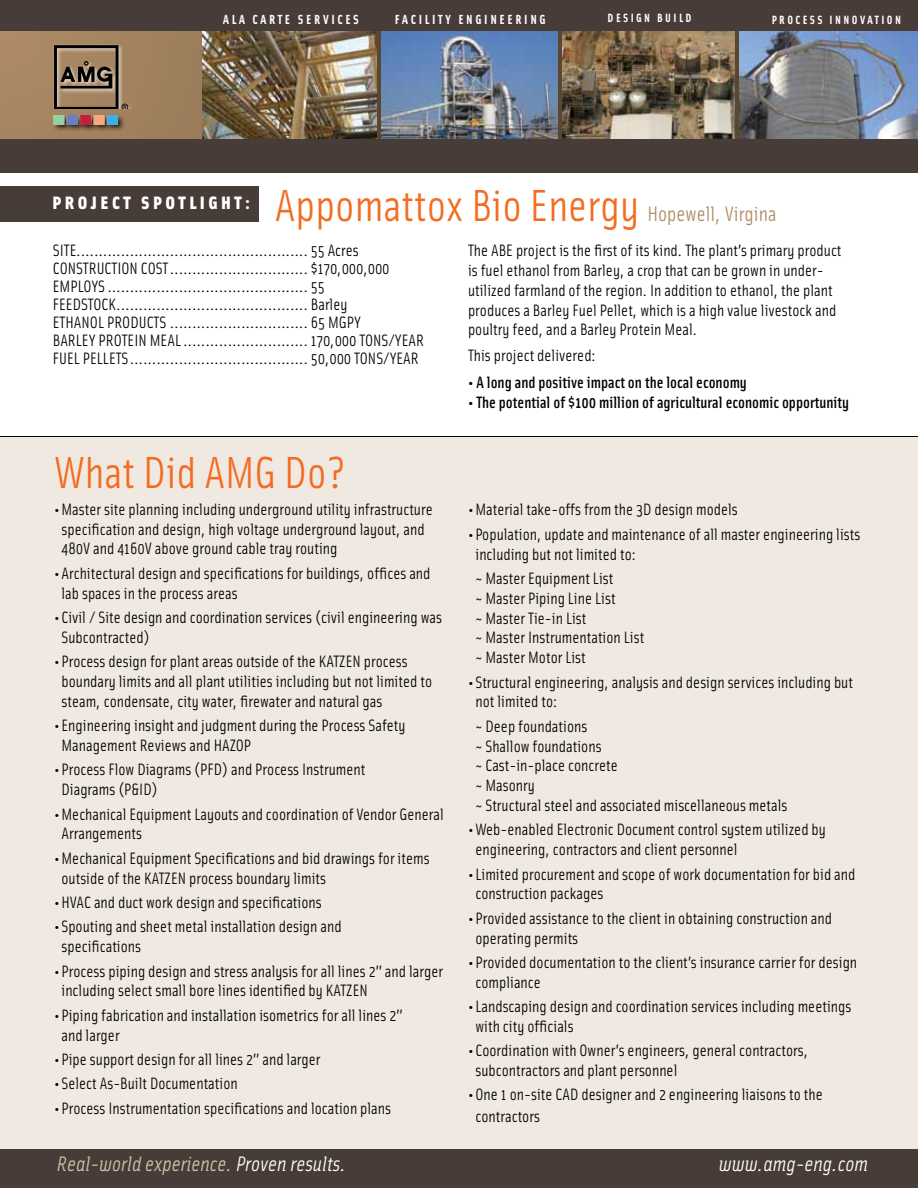
<style>
.page{position:relative;width:918px;height:1188px;background:#fff}
.page>*{position:absolute;margin:0;border:0;box-sizing:border-box;transform-origin:0 0}
.t1{font:45px "Solex";color:#f36c21}
.t2{font:italic 21px "Solex";color:#d4c2ad}
.t3{font:italic 21px "Solex";color:#fff}
.t4{font:900 18px "Solex";letter-spacing:.2em;color:#fff}
.t5{font:16.5px/19.8px "Solex";color:#000}
.t6{font:500 16.5px "Solex";color:#000}
.t7{font:700 13.2px "Solex";letter-spacing:.2em;color:#fff}
.t8{font:700 12px "Solex";letter-spacing:.2em;color:#fff}
.s1{font-size:21px;color:#ae8b65}
.s2{color:#fff}
</style>
<div class="page">
<div style="left:0;top:186px;width:258px;height:36px;background:#483c38"></div>
<div style="left:0;top:436px;width:918px;height:713px;background:#efe9e1"></div>
<div style="left:0;top:12px;width:918px;height:128px;background:#a2825f"></div>
<div style="left:52px;top:114px;width:73px;height:18px;background:#000;opacity:.75"></div>
<img style="left:54px;top:115px;width:64px;height:9px">
<svg style="left:54px;top:45px;width:74px;height:63px"></svg>
<img style="left:381px;top:31px;width:177px;height:108px">
<img style="left:561px;top:31px;width:174px;height:108px">
<img style="left:739px;top:31px;width:179px;height:108px">
<img style="left:202px;top:31px;width:175px;height:108px">
<hr style="left:377px;top:31px;width:4px;height:115px;background:#594730">
<hr style="left:558px;top:31px;width:3px;height:117px;background:#594730">
<hr style="left:735px;top:30px;width:4px;height:118px;background:#594730">
<div style="left:0;top:139px;width:918px;height:33px;background:#483c38"></div>
<div style="left:0;top:0;width:918px;height:31px;background:#483c38"></div>
<div style="left:0;top:1149px;width:918px;height:39px;background:#483c38"></div>
<p class="t7" style="left:223px;top:10px;width:137px">ALA CARTE SERVICES</p>
<p class="t7" style="left:395px;top:10px;width:153px">FACILITY ENGINEERING</p>
<p class="t8" style="left:608px;top:10px;width:85px">DESIGN BUILD</p>
<p class="t8" style="left:772px;top:12px;width:131px">PROCESS INNOVATION</p>
<p class="t4" style="left:53px;top:190px;width:199px">PROJECT SPOTLIGHT:</p>
<h1 class="t1" style="left:275px;top:177px;width:503px">Appomattox Bio Energy <span class="s1">Hopewell, Virgina</span></h1>
<p class="t5" style="left:53px;top:241px;width:373px;line-height:18px">SITE.................................................... 55 Acres CONSTRUCTION COST............................... $170,000,000<br>EMPLOYS ............................................. 55<br>FEEDSTOCK........................................... Barley<br>ETHANOL PRODUCTS ............................... 65 MGPY<br>BARLEY PROTEIN MEAL............................ 170,000 TONS/YEAR FUEL PELLETS........................................ 50,000 TONS/YEAR</p>
<p class="t5" style="left:468px;top:240px;width:375px">The ABE project is the first of its kind. The plant’s primary product is fuel ethanol from Barley, a crop that can be grown in under&shy;utilized farmland of the region. In addition to ethanol, the plant produces a Barley Fuel Pellet, which is a high value livestock and poultry feed, and a Barley Protein Meal.</p>
<p class="t5" style="left:468px;top:345px;width:130px">This project delivered:</p>
<p class="t6" style="left:468px;top:371px;width:280px">• A long and positive impact on the local economy</p>
<p class="t6" style="left:468px;top:391px;width:383px">• The potential of $100 million of agricultural economic opportunity</p>
<h1 class="t1" style="left:54px;top:444px;width:293px">What Did AMG Do?</h1>
<p class="t5" style="left:62px;top:499px;width:373px;text-indent:-8px">•Master site planning including underground utility infrastructure specification and design, high voltage underground layout, and<br>480V and 4160V above ground cable tray routing</p>
<p class="t5" style="left:62px;top:563px;width:371px;text-indent:-8px">•Architectural design and specifications for buildings, offices and lab spaces in the process areas</p>
<p class="t5" style="left:62px;top:607px;width:382px;text-indent:-8px">• Civil / Site design and coordination services (civil engineering was<br>Subcontracted)</p>
<p class="t5" style="left:62px;top:651px;width:372px;text-indent:-8px">• Process design for plant areas outside of the KATZEN process boundary limits and all plant utilities including but not limited to steam, condensate, city water, firewater and natural gas</p>
<p class="t5" style="left:62px;top:715px;width:346px;text-indent:-8px">• Engineering insight and judgment during the Process Safety<br>Management Reviews and HAZOP</p>
<p class="t5" style="left:62px;top:759px;width:306px;text-indent:-8px">• Process Flow Diagrams (PFD) and Process Instrument<br>Diagrams (P&amp;ID)</p>
<p class="t5" style="left:62px;top:803px;width:384px;text-indent:-8px">•Mechanical Equipment Layouts and coordination of Vendor General<br>Arrangements</p>
<p class="t5" style="left:62px;top:848px;width:370px;text-indent:-8px">•Mechanical Equipment Specifications and bid drawings for items outside of the KATZEN process boundary limits</p>
<p class="t5" style="left:54px;top:892px;width:269px">•HVAC and duct work design and specifications</p>
<p class="t5" style="left:62px;top:916px;width:282px;text-indent:-8px">• Spouting and sheet metal installation design and specifications</p>
<p class="t5" style="left:62px;top:960px;width:383px;text-indent:-8px">• Process piping design and stress analysis for all lines 2” and larger including select small bore lines identified by KATZEN</p>
<p class="t5" style="left:62px;top:1005px;width:343px;text-indent:-8px">• Piping fabrication and installation isometrics for all lines 2” and larger</p>
<p class="t5" style="left:54px;top:1049px;width:268px">• Pipe support design for all lines 2” and larger</p>
<p class="t5" style="left:54px;top:1073px;width:185px">• Select As-Built Documentation</p>
<p class="t5" style="left:54px;top:1097px;width:339px">• Process Instrumentation specifications and location plans</p>
<p class="t5" style="left:468px;top:499px;width:271px">•Material take-offs from the 3D design models</p>
<p class="t5" style="left:476px;top:524px;width:386px;text-indent:-8px">• Population, update and maintenance of all master engineering lists including but not limited to:</p>
<p class="t5" style="left:476px;top:568px;width:170px">~ Master Equipment List<br>~ Master Piping Line List<br>~ Master Tie-in List<br>~ Master Instrumentation List ~ Master Motor List</p>
<p class="t5" style="left:476px;top:671px;width:379px;text-indent:-8px">• Structural engineering, analysis and design services including but not limited to:</p>
<p class="t5" style="left:476px;top:716px;width:314px">~ Deep foundations<br>~ Shallow foundations<br>~ Cast-in-place concrete<br>~ Masonry<br>~ Structural steel and associated miscellaneous metals</p>
<p class="t5" style="left:476px;top:819px;width:352px;text-indent:-8px">•Web-enabled Electronic Document control system utilized by engineering, contractors and client personnel</p>
<p class="t5" style="left:476px;top:863px;width:381px;text-indent:-8px">•Limited procurement and scope of work documentation for bid and construction packages</p>
<p class="t5" style="left:476px;top:907px;width:358px;text-indent:-8px">• Provided assistance to the client in obtaining construction and operating permits</p>
<p class="t5" style="left:476px;top:952px;width:383px;text-indent:-8px">• Provided documentation to the client’s insurance carrier for design compliance</p>
<p class="t5" style="left:476px;top:996px;width:377px;text-indent:-8px">•Landscaping design and coordination services including meetings with city officials</p>
<p class="t5" style="left:476px;top:1040px;width:334px;text-indent:-8px">• Coordination with Owner’s engineers, general contractors, subcontractors and plant personnel</p>
<p class="t5" style="left:476px;top:1083px;width:349px;line-height:21.6px;text-indent:-8px">•One 1 on-site CAD designer and 2 engineering liaisons to the contractors</p>
<p class="t2" style="left:57px;top:1150px;width:291px">Real-world experience. <span class="s2">Proven results.</span></p>
<p class="t3" style="left:719px;top:1150px;width:151px">www.amg-eng.com</p>
</div>
